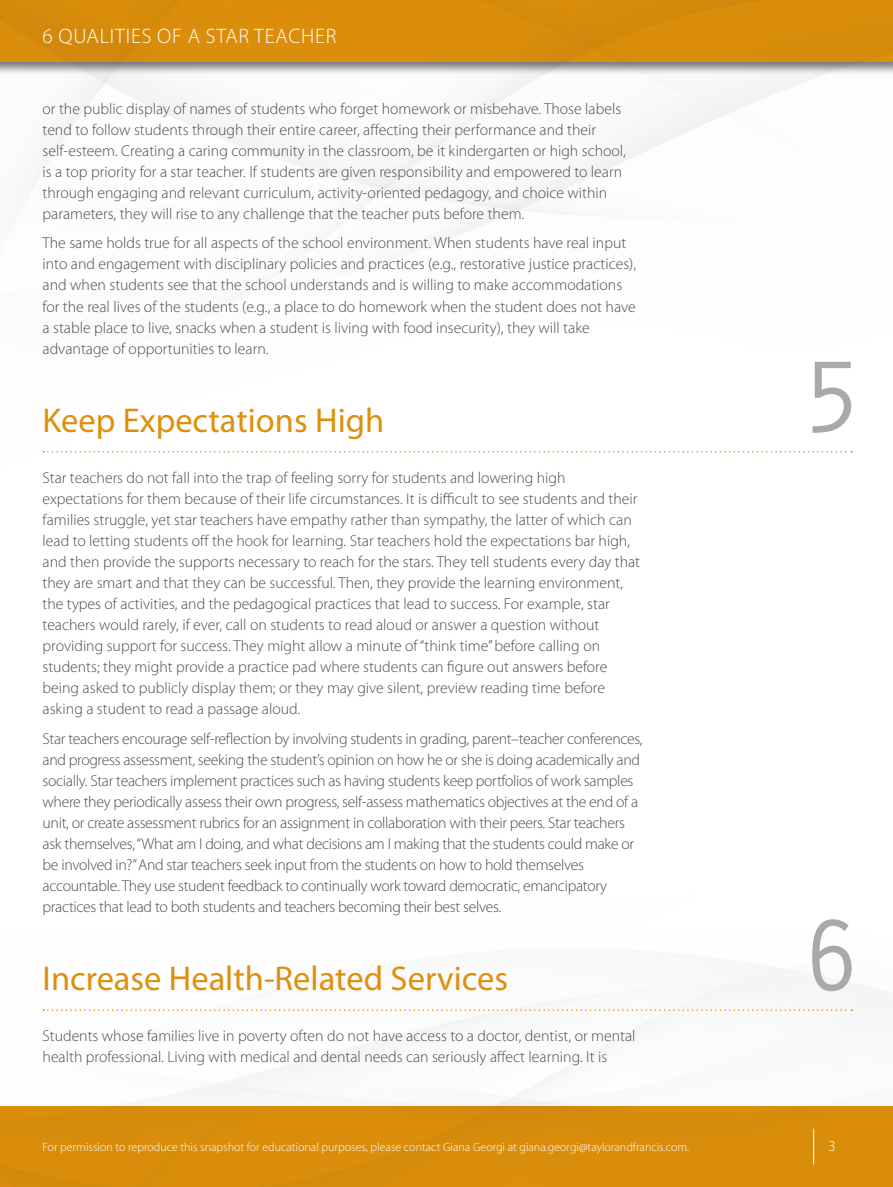
<style>
.page{position:relative;width:893px;height:1187px;background:#fff}
.page>*{position:absolute;margin:0;border:0;box-sizing:border-box;transform-origin:0 0}
.t1{font:105px "Orator Std";color:#a8a9ad}
.t2{font:34.5px "Myriad Pro";color:#de900c}
.t3{font:300 21px "Myriad Pro";letter-spacing:.04em;color:#fff}
.t4{font:300 15.75px/21px "Myriad Pro";color:#4b4c4d}
.t5{font:300 15.75px/21px "Myriad Pro";letter-spacing:-.02em;color:#4b4c4d}
.t6{font:300 15px "Myriad Pro";color:#fff}
.t7{font:300 12px "Myriad Pro";color:#fff}
</style>
<div class="page">
<img style="left:30px;top:76px;width:863px;height:1030px">
<div style="left:0;top:1106px;width:893px;height:80px;background:#de900c"></div>
<div style="left:0;top:0;width:893px;height:76px;background:#231f20;opacity:.6"></div>
<div style="left:0;top:0;width:893px;height:62px;background:#de900c"></div>
<hr style="left:813px;top:1128px;width:1px;height:36px;background:#fff">
<svg style="left:43px;top:451px;width:809px;height:1px"></svg>
<svg style="left:43px;top:1009px;width:809px;height:1px"></svg>
<h3 class="t3" style="left:43px;top:24px;width:295px">6 QUALITIES OF A STAR TEACHER</h3>
<p class="t4" style="left:43px;top:98px;width:585px">or the public display of names of students who forget homework or misbehave. Those labels tend to follow students through their entire career, affecting their performance and their self-esteem. Creating a caring community in the classroom, be it kindergarten or high school, is a top priority for a star teacher. If students are given responsibility and empowered to learn through engaging and relevant curriculum, activity-oriented pedagogy, and choice within parameters, they will rise to any challenge that the teacher puts before them.</p>
<p class="t4" style="left:43px;top:233px;width:595px">The same holds true for all aspects of the school environment. When students have real input into and engagement with disciplinary policies and practices (e.g., restorative justice practices), and when students see that the school understands and is willing to make accommodations for the real lives of the students (e.g., a place to do homework when the student does not have a stable place to live, snacks when a student is living with food insecurity), they will take advantage of opportunities to learn.</p>
<h2 class="t2" style="left:43px;top:401px;width:343px">Keep Expectations High</h2>
<p class="t4" style="left:43px;top:467px;width:599px">Star teachers do not fall into the trap of feeling sorry for students and lowering high expectations for them because of their life circumstances. It is difficult to see students and their families struggle, yet star teachers have empathy rather than sympathy, the latter of which can lead to letting students off the hook for learning. Star teachers hold the expectations bar high, and then provide the supports necessary to reach for the stars. They tell students every day that they are smart and that they can be successful. Then, they provide the learning environment, the types of activities, and the pedagogical practices that lead to success. For example, star teachers would rarely, if ever, call on students to read aloud or answer a question without providing support for success. They might allow a minute of “think time” before calling on students; they might provide a practice pad where students can figure out answers before being asked to publicly display them; or they may give silent, preview reading time before asking a student to read a passage aloud.</p>
<p class="t5" style="left:43px;top:728px;width:602px">Star teachers encourage self-reflection by involving students in grading, parent–teacher conferences, and progress assessment, seeking the student’s opinion on how he or she is doing academically and socially. Star teachers implement practices such as having students keep portfolios of work samples where they periodically assess their own progress, self-assess mathematics objectives at the end of a unit, or create assessment rubrics for an assignment in collaboration with their peers. Star teachers ask themselves, “What am I doing, and what decisions am I making that the students could make or be involved in?” And star teachers seek input from the students on how to hold themselves accountable. They use student feedback to continually work toward democratic, emancipatory practices that lead to both students and teachers becoming their best selves.</p>
<h2 class="t2" style="left:43px;top:959px;width:467px">Increase Health-Related Services</h2>
<p class="t4" style="left:43px;top:1025px;width:594px">Students whose families live in poverty often do not have access to a doctor, dentist, or mental health professional. Living with medical and dental needs can seriously affect learning. It is</p>
<h1 class="t1" style="left:800px;top:322px;width:64px">5</h1>
<h1 class="t1" style="left:800px;top:880px;width:64px">6</h1>
<p class="t7" style="left:43px;top:1140px;width:648px">For permission to reproduce this snapshot for educational purposes, please contact Giana Georgi at giana.georgi@taylorandfrancis.com.</p>
<p class="t6" style="left:828px;top:1137px;width:9px">3</p>
</div>
